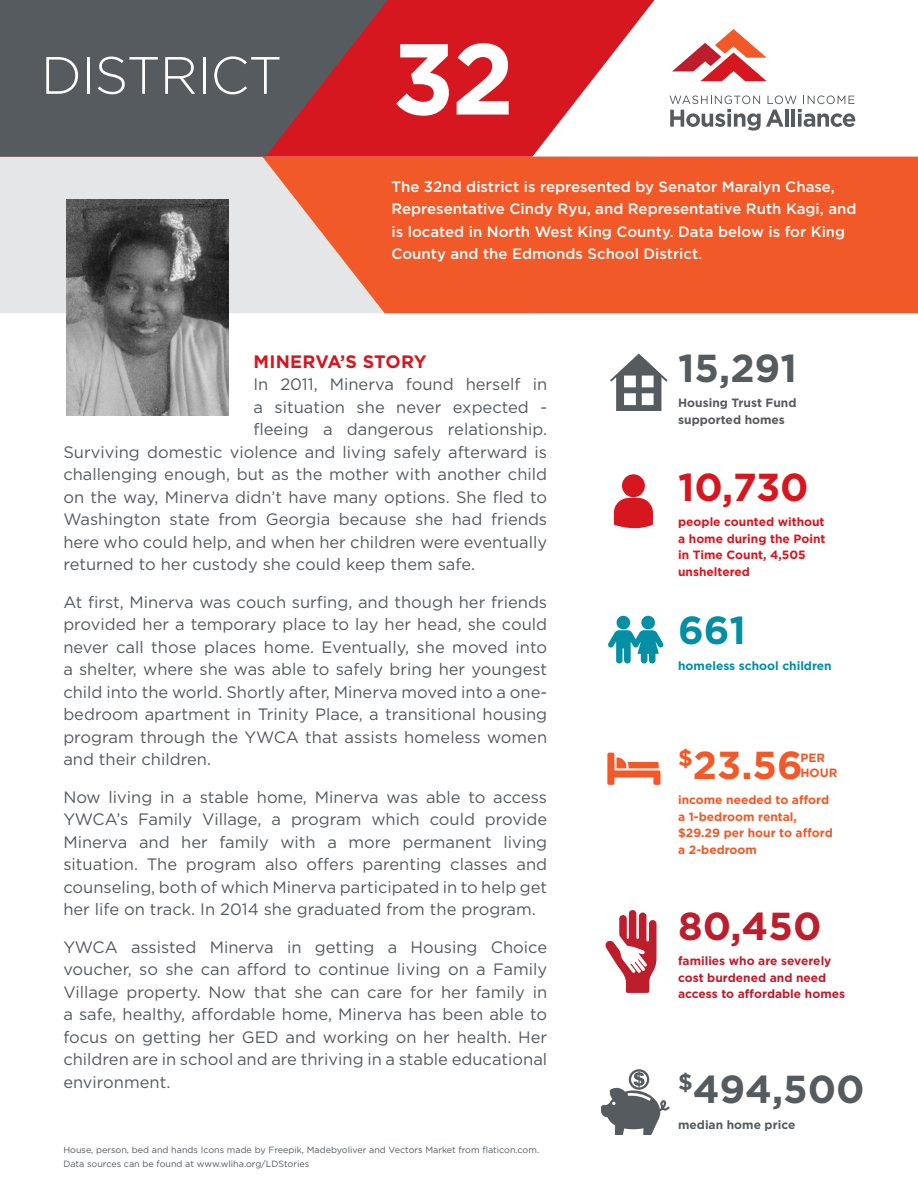
<style>
.page{position:relative;width:918px;height:1188px;background:#fff}
.page>*{position:absolute;margin:0;border:0;box-sizing:border-box;transform-origin:0 0}
.t1{font:700 100.5px "Gotham";color:#fff}
.t2{font:300 52.5px "Gotham";letter-spacing:-.015em;color:#fff}
.body_stats{font:700 39px "Gotham";color:#565b5f}
.body_stats-2{font:700 39px "Gotham";color:#be1d2c}
.body_stats-3{font:700 39px "Gotham";color:#d7171f}
.body_stats-4{font:700 39px "Gotham";color:#f15929}
.body_stats-5{font:700 39px "Gotham";color:#038ea4}
.heading{font:700 18px "Gotham";letter-spacing:.005em;color:#d7171f}
.body_justified{font:16.5px/22.5px "Gotham";color:#565b5f;text-align:justify}
.t3{font:500 15px/22.5px "Gotham";color:#fff}
.body_stats-6{font:700 12px/16.5px "Gotham";color:#f15929}
.body_stats-7{font:700 12px/16.5px "Gotham";color:#d7171f}
.body_stats-8{font:700 12px/16.5px "Gotham";color:#be1d2c}
.body_stats-9{font:700 12px/16.5px "Gotham";color:#565b5f}
.body_stats-10{font:700 12px "Gotham";color:#038ea4}
.body_stats-11{font:9px "Gotham";color:#565b5f}
</style>
<div class="page">
<div style="left:0;top:157px;width:262px;height:156px;background:#e4e6e7"></div>
<svg style="left:262px;top:157px;width:656px;height:156px;fill:#f15929"></svg>
<svg style="left:388px;top:0;width:266px;height:157px;fill:#d7171f"></svg>
<svg style="left:0;top:0;width:388px;height:157px;fill:#565b5f"></svg>
<svg style="left:672px;top:29px;width:95px;height:52px"></svg>
<svg style="left:670px;top:95px;width:185px;height:36px"></svg>
<img style="left:66px;top:199px;width:163px;height:217px">
<svg style="left:605px;top:910px;width:52px;height:83px"></svg>
<svg style="left:607px;top:753px;width:54px;height:32px"></svg>
<svg style="left:614px;top:474px;width:39px;height:54px"></svg>
<svg style="left:610px;top:354px;width:57px;height:57px"></svg>
<img style="left:608px;top:615px;width:56px;height:49px">
<svg style="left:601px;top:1069px;width:69px;height:66px"></svg>
<p class="t2" style="left:41px;top:47px;width:243px">DISTRICT</p>
<p class="t1" style="left:392px;top:21px;width:124px">32</p>
<p class="t3" style="left:392px;top:175px;width:467px">The 32nd district is represented by Senator Maralyn Chase, Representative Cindy Ryu, and Representative Ruth Kagi, and is located in North West King County. Data below is for King County and the Edmonds School District.</p>
<p class="heading" style="left:254px;top:351px;width:175px">MINERVA’S STORY</p>
<p class="body_justified" style="left:253px;top:373px;width:295px">In 2011, Minerva found herself in</p>
<p class="body_justified" style="left:253px;top:395px;width:295px">a situation she never expected -</p>
<p class="body_justified" style="left:253px;top:418px;width:295px">fleeing a dangerous relationship.</p>
<p class="body_justified" style="left:63px;top:440px;width:485px">Surviving domestic violence and living safely afterward is</p>
<p class="body_justified" style="left:63px;top:463px;width:485px">challenging enough, but as the mother with another child</p>
<p class="body_justified" style="left:63px;top:485px;width:485px">on the way, Minerva didn’t have many options. She fled to</p>
<p class="body_justified" style="left:63px;top:508px;width:485px">Washington state from Georgia because she had friends</p>
<p class="body_justified" style="left:63px;top:530px;width:485px">here who could help, and when her children were eventually</p>
<p class="body_justified" style="left:63px;top:553px;width:413px">returned to her custody she could keep them safe.</p>
<p class="body_justified" style="left:63px;top:590px;width:485px">At first, Minerva was couch surfing, and though her friends provided her a temporary place to lay her head, she could never call those places home. Eventually, she moved into a shelter, where she was able to safely bring her youngest child into the world. Shortly after, Minerva moved into a one&shy;bedroom apartment in Trinity Place, a transitional housing program through the YWCA that assists homeless women and their children.</p>
<p class="body_justified" style="left:63px;top:785px;width:485px">Now living in a stable home, Minerva was able to access YWCA’s Family Village, a program which could provide Minerva and her family with a more permanent living situation. The program also offers parenting classes and counseling, both of which Minerva participated in to help get her life on track. In 2014 she graduated from the program.</p>
<p class="body_justified" style="left:63px;top:935px;width:485px">YWCA assisted Minerva in getting a Housing Choice voucher, so she can afford to continue living on a Family Village property. Now that she can care for her family in a safe, healthy, affordable home, Minerva has been able to focus on getting her GED and working on her health. Her children are in school and are thriving in a stable educational environment.</p>
<p class="body_stats-11" style="left:63px;top:1145px;width:477px">House, person, bed and hands Icons made by Freepik, Madebyoliver and Vectors Market from flaticon.com.</p>
<p class="body_stats-11" style="left:63px;top:1159px;width:247px">Data sources can be found at www.wliha.org/LDStories</p>
<p class="body_stats" style="left:678px;top:345px;width:120px">15,291</p>
<p class="body_stats-9" style="left:678px;top:394px;width:120px">Housing Trust Fund supported homes</p>
<p class="body_stats-3" style="left:678px;top:465px;width:132px">10,730</p>
<p class="body_stats-7" style="left:678px;top:514px;width:149px">people counted without a home during the Point in Time Count, 4,505 unsheltered</p>
<p class="body_stats-5" style="left:678px;top:608px;width:69px">661</p>
<p class="body_stats-10" style="left:678px;top:658px;width:155px">homeless school children</p>
<p class="body_stats-4" style="left:678px;top:743px;width:126px"><sup>$</sup>23.56</p>
<p class="body_stats-6" style="left:801px;top:750px;width:26px">PER</p>
<p class="body_stats-6" style="left:801px;top:765px;width:39px">HOUR</p>
<p class="body_stats-6" style="left:678px;top:792px;width:156px">income needed to afford a 1-bedroom rental, $29.29 per hour to afford a 2-bedroom</p>
<p class="body_stats-2" style="left:678px;top:903px;width:145px">80,450</p>
<p class="body_stats-8" style="left:678px;top:952px;width:168px">families who are severely cost burdened and need access to affordable homes</p>
<p class="body_stats" style="left:678px;top:1067px;width:188px"><sup>$</sup>494,500</p>
<p class="body_stats-9" style="left:678px;top:1116px;width:119px">median home price</p>
</div>
